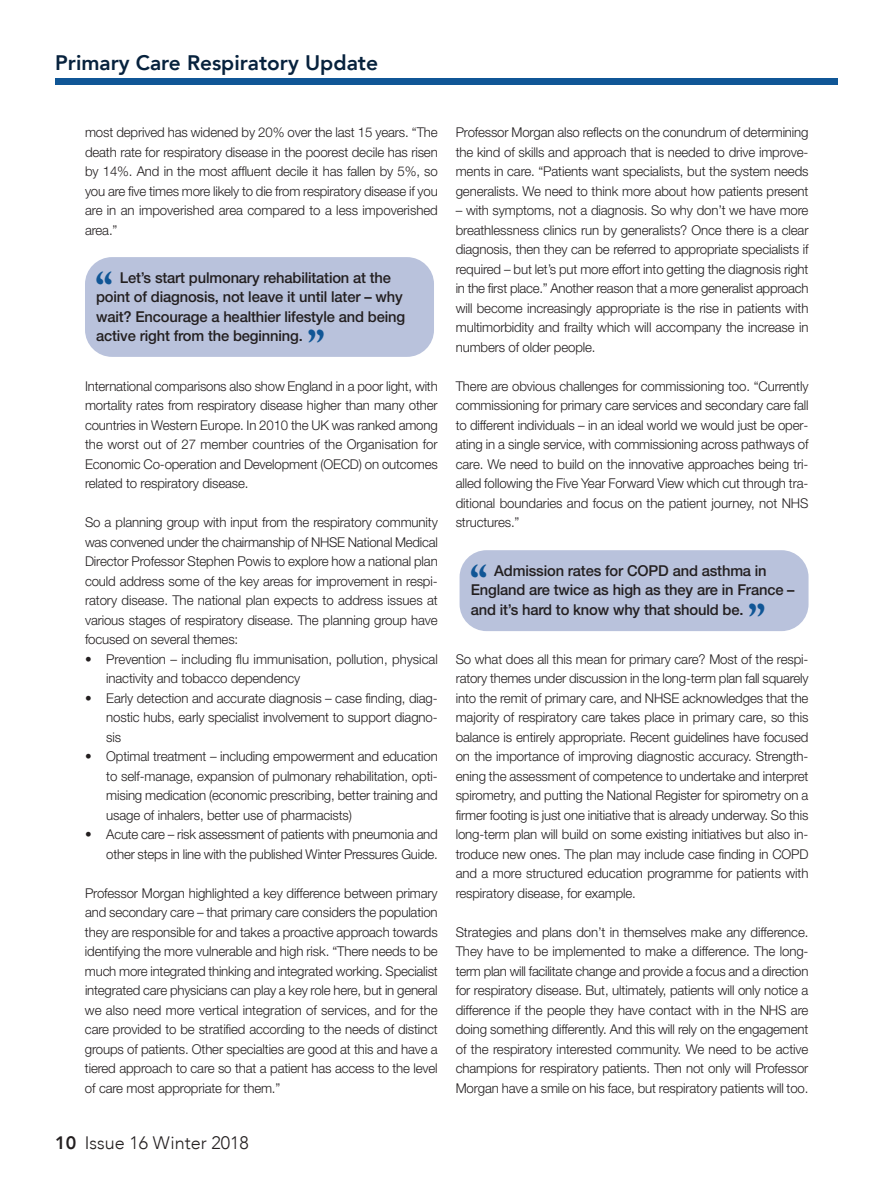
<style>
.page{position:relative;width:896px;height:1189px;background:#fff}
.page>*{position:absolute;margin:0;border:0;box-sizing:border-box;transform-origin:0 0}
.t1{font:700 45px "Adobe Caslon Pro";color:#105696}
.t2{font:800 21px "Avenir";color:#07223d}
.t3{font:300 18px "Avenir";color:#231f20}
.t4{font:500 15px/19.5px "Helvetica Neue";letter-spacing:-.01em;color:#231f20}
.t5{font:300 13.5px/19.5px "Helvetica Neue";letter-spacing:-.01em;color:#231f20;text-align:justify}
.s1{font-weight:800}
</style>
<div class="page">
<div style="left:55px;top:78px;width:782px;height:7px;background:#105696"></div>
<div style="left:85px;top:257px;width:349px;height:100px;background:#b9c2dc;border-radius:27px"></div>
<div style="left:459px;top:550px;width:349px;height:81px;background:#b9c2dc;border-radius:27px"></div>
<h2 class="t2" style="left:55px;top:49px;width:324px">Primary Care Respiratory Update</h2>
<p class="t5" style="left:85px;top:124px;width:354px">most deprived has widened by 20% over the last 15 years. “The death rate for respiratory disease in the poorest decile has risen by 14%. And in the most affluent decile it has fallen by 5%, so you are five times more likely to die from respiratory disease if you are in an impoverished area compared to a less impoverished area.”</p>
<h1 class="t1" style="left:95px;top:270px;width:19px">“</h1>
<p class="t4" style="left:96px;top:269px;width:310px;text-indent:24px">Let’s start pulmonary rehabilitation at the point of diagnosis, not leave it until later – why wait? Encourage a healthier lifestyle and being active right from the beginning.</p>
<h1 class="t1" style="left:307px;top:329px;width:19px">”</h1>
<p class="t5" style="left:85px;top:377px;width:354px">International comparisons also show England in a poor light, with mortality rates from respiratory disease higher than many other countries in Western Europe. In 2010 the UK was ranked among the worst out of 27 member countries of the Organisation for Economic Co-operation and Development (OECD) on outcomes related to respiratory disease.</p>
<p class="t5" style="left:85px;top:514px;width:354px">So a planning group with input from the respiratory community was convened under the chairmanship of NHSE National Medical Director Professor Stephen Powis to explore how a national plan could address some of the key areas for improvement in respi&shy;ratory disease. The national plan expects to address issues at various stages of respiratory disease. The planning group have focused on several themes:</p>
<p class="t5" style="left:106px;top:650px;width:333px;text-indent:-21px">• Prevention – including flu immunisation, pollution, physical inactivity and tobacco dependency</p>
<p class="t5" style="left:106px;top:689px;width:333px;text-indent:-21px">• Early detection and accurate diagnosis – case finding, diag&shy;nostic hubs, early specialist involvement to support diagno&shy;sis</p>
<p class="t5" style="left:106px;top:748px;width:333px;text-indent:-21px">• Optimal treatment – including empowerment and education to self-manage, expansion of pulmonary rehabilitation, opti&shy;mising medication (economic prescribing, better training and usage of inhalers, better use of pharmacists)</p>
<p class="t5" style="left:85px;top:826px;width:354px;text-align:right">• Acute care – risk assessment of patients with pneumonia and other steps in line with the published Winter Pressures Guide.</p>
<p class="t5" style="left:85px;top:884px;width:354px">Professor Morgan highlighted a key difference between primary and secondary care – that primary care considers the population they are responsible for and takes a proactive approach towards identifying the more vulnerable and high risk. “There needs to be much more integrated thinking and integrated working. Specialist integrated care physicians can play a key role here, but in general we also need more vertical integration of services, and for the care provided to be stratified according to the needs of distinct groups of patients. Other specialties are good at this and have a tiered approach to care so that a patient has access to the level of care most appropriate for them.”</p>
<h3 class="t3" style="left:55px;top:1131px;width:195px"><span class="s1">10</span> Issue 16 Winter 2018</h3>
<p class="t5" style="left:455px;top:124px;width:354px">Professor Morgan also reflects on the conundrum of determining the kind of skills and approach that is needed to drive improve&shy;ments in care. “Patients want specialists, but the system needs generalists. We need to think more about how patients present</p>
<p class="t5" style="left:455px;top:202px;width:354px">– with symptoms, not a diagnosis. So why don’t we have more breathlessness clinics run by generalists? Once there is a clear diagnosis, then they can be referred to appropriate specialists if required – but let’s put more effort into getting the diagnosis right in the first place.” Another reason that a more generalist approach will become increasingly appropriate is the rise in patients with multimorbidity and frailty which will accompany the increase in numbers of older people.</p>
<p class="t5" style="left:455px;top:377px;width:354px">There are obvious challenges for commissioning too. “Currently commissioning for primary care services and secondary care fall to different individuals – in an ideal world we would just be oper&shy;ating in a single service, with commissioning across pathways of care. We need to build on the innovative approaches being tri&shy;alled following the Five Year Forward View which cut through tra&shy;ditional boundaries and focus on the patient journey, not NHS structures.”</p>
<h1 class="t1" style="left:470px;top:563px;width:19px">“</h1>
<p class="t4" style="left:470px;top:562px;width:325px;text-indent:24px">Admission rates for COPD and asthma in<br>England are twice as high as they are in France – and it’s hard to know why that should be.</p>
<h1 class="t1" style="left:747px;top:603px;width:19px">”</h1>
<p class="t5" style="left:455px;top:650px;width:354px">So what does all this mean for primary care? Most of the respi&shy;ratory themes under discussion in the long-term plan fall squarely into the remit of primary care, and NHSE acknowledges that the majority of respiratory care takes place in primary care, so this balance is entirely appropriate. Recent guidelines have focused on the importance of improving diagnostic accuracy. Strength&shy;ening the assessment of competence to undertake and interpret spirometry, and putting the National Register for spirometry on a firmer footing is just one initiative that is already underway. So this long-term plan will build on some existing initiatives but also in&shy;troduce new ones. The plan may include case finding in COPD and a more structured education programme for patients with respiratory disease, for example.</p>
<p class="t5" style="left:455px;top:923px;width:354px">Strategies and plans don’t in themselves make any difference.<br>They have to be implemented to make a difference. The long&shy;term plan will facilitate change and provide a focus and a direction for respiratory disease. But, ultimately, patients will only notice a difference if the people they have contact with in the NHS are doing something differently. And this will rely on the engagement of the respiratory interested community. We need to be active champions for respiratory patients. Then not only will Professor Morgan have a smile on his face, but respiratory patients will too.</p>
</div>
